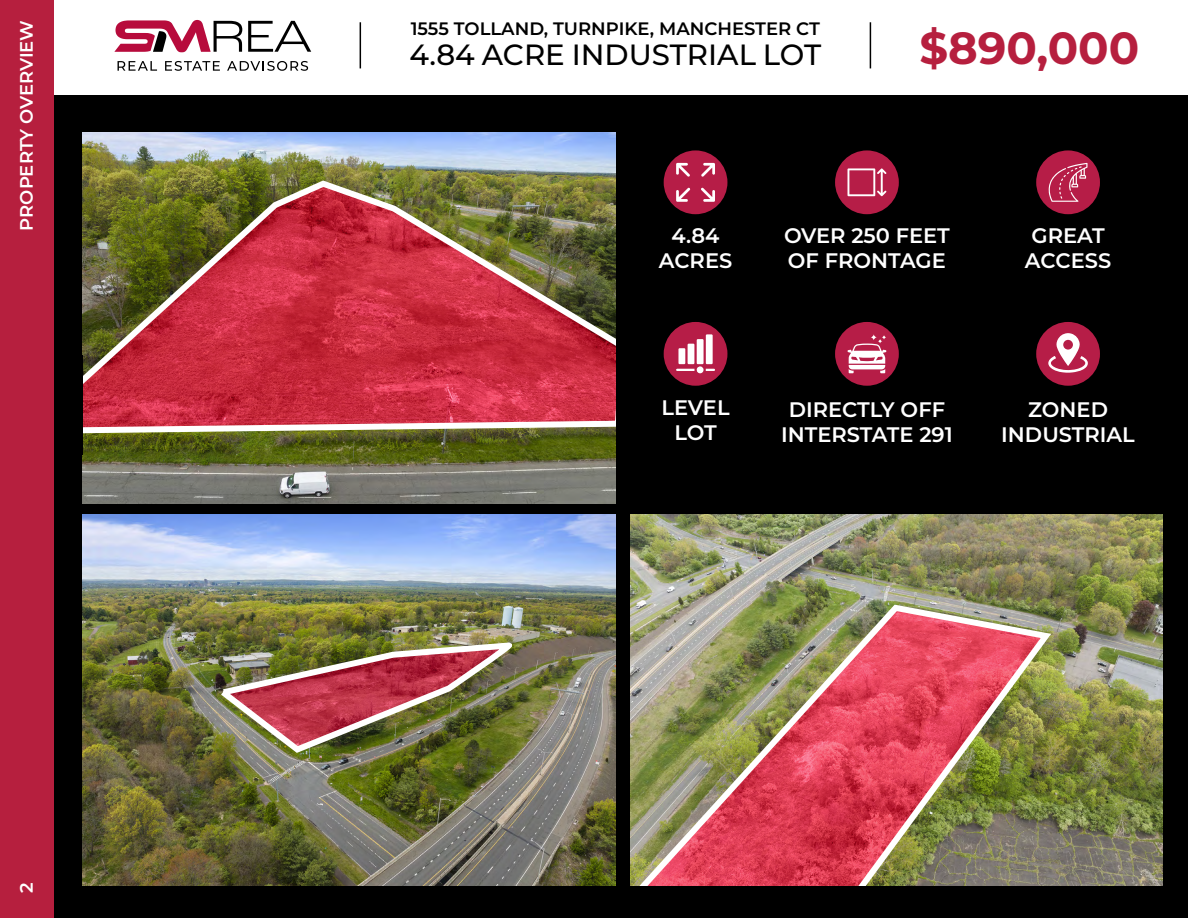
<style>
.page{position:relative;width:1188px;height:918px;background:#fff}
.page>*{position:absolute;margin:0;border:0;box-sizing:border-box;transform-origin:0 0}
.t1{font:700 45px "Montserrat";color:#b61f3e}
.t2{font:500 29.25px "Montserrat";color:#000}
.t3{font:600 21px/25.2px "Montserrat";color:#fff;text-align:center}
.t4{font:600 18px "Montserrat";color:#000}
.t5{font:600 18px "Montserrat";letter-spacing:-.01em;color:#fff}
</style>
<div class="page">
<div style="left:0;top:96px;width:1188px;height:822px;background:#000"></div>
<img style="left:83px;top:133px;width:533px;height:371px">
<img style="left:630px;top:515px;width:533px;height:371px">
<img style="left:83px;top:515px;width:533px;height:371px">
<img style="left:215px;top:640px;width:297px;height:114px">
<img style="left:630px;top:601px;width:426px;height:285px">
<img style="left:82px;top:177px;width:534px;height:258px">
<div style="left:46px;top:356px;width:37px;height:99px;background:#000"></div>
<div style="left:835px;top:150px;width:64px;height:64px;background:#b61d47;border-radius:50%"></div>
<svg style="left:848px;top:168px;width:39px;height:28px"></svg>
<div style="left:1036px;top:150px;width:64px;height:64px;background:#b61d47;border-radius:50%"></div>
<svg style="left:1049px;top:163px;width:39px;height:39px"></svg>
<div style="left:664px;top:322px;width:63px;height:64px;background:#b61d47;border-radius:50%"></div>
<svg style="left:676px;top:334px;width:39px;height:39px"></svg>
<div style="left:664px;top:150px;width:63px;height:64px;background:#b61d47;border-radius:50%"></div>
<svg style="left:676px;top:188px;width:14px;height:14px"></svg>
<svg style="left:701px;top:188px;width:14px;height:14px"></svg>
<svg style="left:676px;top:163px;width:14px;height:14px"></svg>
<svg style="left:701px;top:163px;width:14px;height:14px"></svg>
<div style="left:835px;top:322px;width:64px;height:64px;background:#b61d47;border-radius:50%"></div>
<svg style="left:847px;top:334px;width:39px;height:39px"></svg>
<div style="left:1036px;top:322px;width:64px;height:64px;background:#b61d47;border-radius:50%"></div>
<svg style="left:1048px;top:333px;width:40px;height:40px"></svg>
<div style="left:0;top:0;width:54px;height:918px;background:#b61f3e"></div>
<hr style="left:870px;top:22px;width:1px;height:46px;background:#000">
<svg style="left:118px;top:61px;width:39px;height:10px"></svg>
<svg style="left:165px;top:61px;width:55px;height:10px"></svg>
<svg style="left:227px;top:61px;width:81px;height:10px"></svg>
<svg style="left:248px;top:21px;width:63px;height:31px"></svg>
<svg style="left:114px;top:20px;width:128px;height:32px"></svg>
<hr style="left:360px;top:22px;width:1px;height:46px;background:#000">
<p class="t5" style="left:14px;top:231px;width:212px;rotate:-90deg">PROPERTY OVERVIEW</p>
<p class="t5" style="left:14px;top:893px;width:12px;rotate:-90deg">2</p>
<p class="t4" style="left:411px;top:15px;width:411px">1555 TOLLAND, TURNPIKE, MANCHESTER CT</p>
<h2 class="t2" style="left:409px;top:34px;width:413px">4.84 ACRE INDUSTRIAL LOT</h2>
<h1 class="t1" style="left:919px;top:15px;width:221px">$890,000</h1>
<p class="t3" style="left:659px;top:222px;width:75px">4.84<br>ACRES</p>
<p class="t3" style="left:784px;top:222px;width:167px;text-align:left">OVER 250 FEET<br>OF FRONTAGE</p>
<p class="t3" style="left:1025px;top:222px;width:88px">GREAT<br>ACCESS</p>
<p class="t3" style="left:662px;top:394px;width:70px">LEVEL<br>LOT</p>
<p class="t3" style="left:781px;top:396px;width:173px">DIRECTLY OFF<br>INTERSTATE 291</p>
<p class="t3" style="left:1001px;top:396px;width:135px">ZONED<br>INDUSTRIAL</p>
</div>
